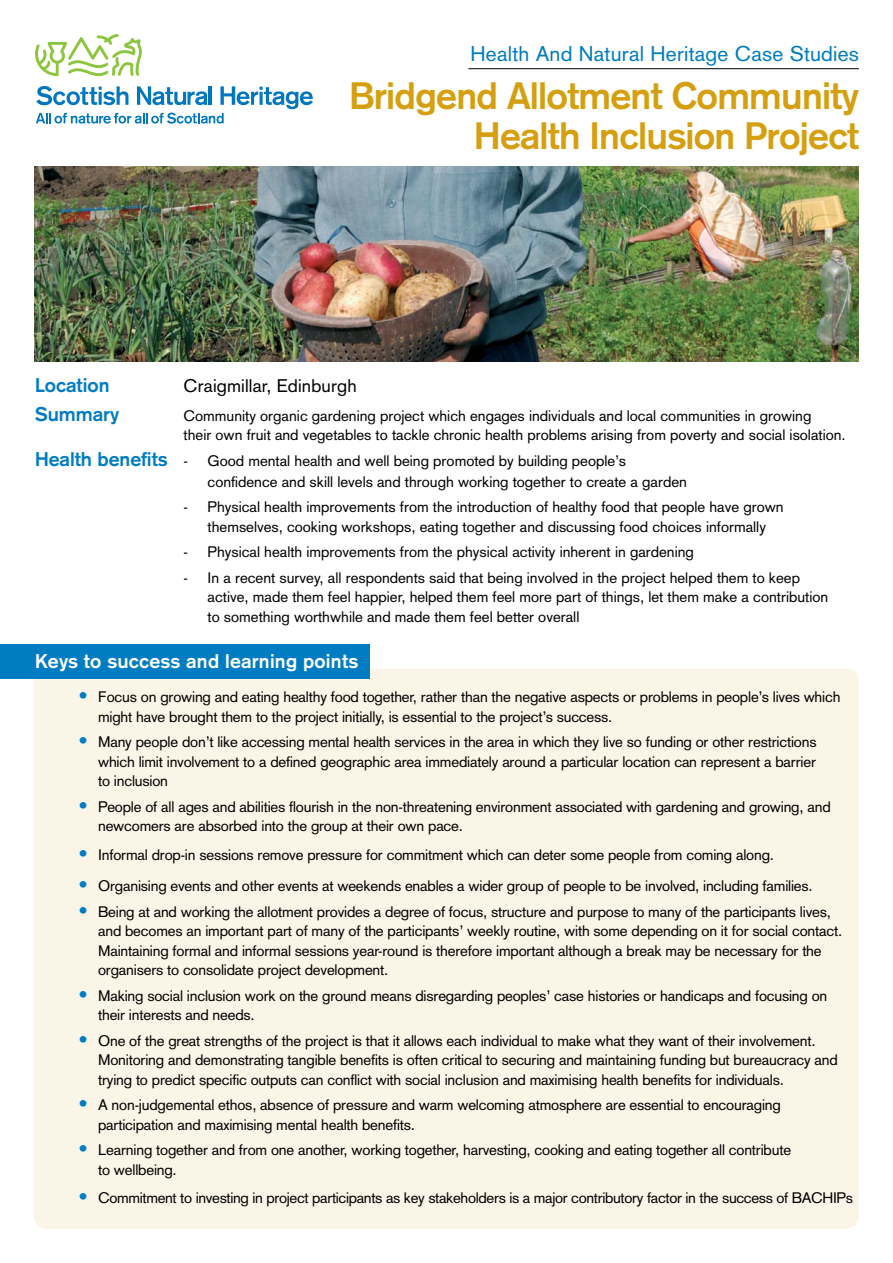
<style>
.page{position:relative;width:893px;height:1263px;background:#fff}
.page>*{position:absolute;margin:0;border:0;box-sizing:border-box;transform-origin:0 0}
.t1{font:700 37.5px/40.5px "Akzidenz Grotesk";letter-spacing:-.02em;color:#d59f0f;text-align:right}
.t2{font:21px "Akzidenz Grotesk";letter-spacing:.01em;color:#007cc2}
.t3{font:700 19.5px "Akzidenz Grotesk";color:#007cc2}
.t4{font:700 19.5px "Akzidenz Grotesk";letter-spacing:.01em;color:#fff}
.t5{font:18px "Akzidenz Grotesk";letter-spacing:.01em;color:#000}
.t6{font:15px/19.5px "Akzidenz Grotesk";letter-spacing:-.01em;color:#000}
.s1{font-weight:400;font-size:15px;color:#000}
.s2{font-size:18.75px;color:#007cc2}
</style>
<div class="page">
<div style="left:34px;top:669px;width:825px;height:560px;background:#fbf5e7;border-radius:13px"></div>
<div style="left:0;top:645px;width:370px;height:34px;background:#007cc2"></div>
<svg style="left:35px;top:34px;width:107px;height:43px"></svg>
<svg style="left:36px;top:86px;width:277px;height:38px"></svg>
<hr style="left:468px;top:68px;width:391px;height:1px;background:#000">
<img style="left:34px;top:166px;width:825px;height:195px">
<h2 class="t2" style="left:471px;top:41px;width:390px">Health And Natural Heritage Case Studies</h2>
<h1 class="t1" style="left:349px;top:75px;width:511px">Bridgend Allotment Community<br>Health Inclusion Project</h1>
<h3 class="t3" style="left:35px;top:374px;width:76px">Location</h3>
<p class="t5" style="left:184px;top:375px;width:175px">Craigmillar, Edinburgh</p>
<h3 class="t3" style="left:35px;top:402px;width:86px">Summary</h3>
<p class="t6" style="left:184px;top:406px;width:664px">Community organic gardening project which engages individuals and local communities in growing<br>their own fruit and vegetables to tackle chronic health problems arising from poverty and social isolation.</p>
<h3 class="t3" style="left:35px;top:447px;width:154px">Health benefits <span class="s1">-</span></h3>
<p class="t6" style="left:208px;top:450px;width:481px;line-height:21px">Good mental health and well being promoted by building people’s confidence and skill levels and through working together to create a garden</p>
<p class="t6" style="left:184px;top:497px;width:601px;text-align:center">- Physical health improvements from the introduction of healthy food that people have grown themselves, cooking workshops, eating together and discussing food choices informally</p>
<p class="t6" style="left:184px;top:542px;width:512px">- Physical health improvements from the physical activity inherent in gardening</p>
<p class="t6" style="left:208px;top:568px;width:622px;text-indent:-24px">- In a recent survey, all respondents said that being involved in the project helped them to keep active, made them feel happier, helped them feel more part of things, let them make a contribution to something worthwhile and made them feel better overall</p>
<h3 class="t4" style="left:35px;top:649px;width:325px">Keys to success and learning points</h3>
<p class="t6" style="left:98px;top:687px;width:744px;text-indent:-20px"><span class="s2">•</span> Focus on growing and eating healthy food together, rather than the negative aspects or problems in people’s lives which might have brought them to the project initially, is essential to the project’s success.</p>
<p class="t6" style="left:98px;top:732px;width:720px;text-align:justify;text-indent:-19px"><span class="s2">•</span> Many people don’t like accessing mental health services in the area in which they live so funding or other restrictions which limit involvement to a defined geographic area immediately around a particular location can represent a barrier to inclusion</p>
<p class="t6" style="left:98px;top:797px;width:734px;text-indent:-19px"><span class="s2">•</span> People of all ages and abilities flourish in the non-threatening environment associated with gardening and growing, and newcomers are absorbed into the group at their own pace.</p>
<p class="t6" style="left:79px;top:845px;width:697px"><span class="s2">•</span> Informal drop-in sessions remove pressure for commitment which can deter some people from coming along.</p>
<p class="t6" style="left:79px;top:876px;width:736px"><span class="s2">•</span> Organising events and other events at weekends enables a wider group of people to be involved, including families.</p>
<p class="t6" style="left:98px;top:902px;width:746px;text-indent:-19px"><span class="s2">•</span> Being at and working the allotment provides a degree of focus, structure and purpose to many of the participants lives, and becomes an important part of many of the participants’ weekly routine, with some depending on it for social contact.<br>Maintaining formal and informal sessions year-round is therefore important although a break may be necessary for the organisers to consolidate project development.</p>
<p class="t6" style="left:98px;top:986px;width:731px;text-indent:-19px"><span class="s2">•</span> Making social inclusion work on the ground means disregarding peoples’ case histories or handicaps and focusing on their interests and needs.</p>
<p class="t6" style="left:98px;top:1031px;width:741px;text-indent:-19px"><span class="s2">•</span> One of the great strengths of the project is that it allows each individual to make what they want of their involvement.<br>Monitoring and demonstrating tangible benefits is often critical to securing and maintaining funding but bureaucracy and trying to predict specific outputs can conflict with social inclusion and maximising health benefits for individuals.</p>
<p class="t6" style="left:98px;top:1095px;width:684px;text-indent:-19px"><span class="s2">•</span> A non-judgemental ethos, absence of pressure and warm welcoming atmosphere are essential to encouraging participation and maximising mental health benefits.</p>
<p class="t6" style="left:98px;top:1140px;width:695px;text-indent:-20px"><span class="s2">•</span> Learning together and from one another, working together, harvesting, cooking and eating together all contribute to wellbeing.</p>
<p class="t6" style="left:79px;top:1188px;width:776px"><span class="s2">•</span> Commitment to investing in project participants as key stakeholders is a major contributory factor in the success of BACHIPs</p>
</div>
